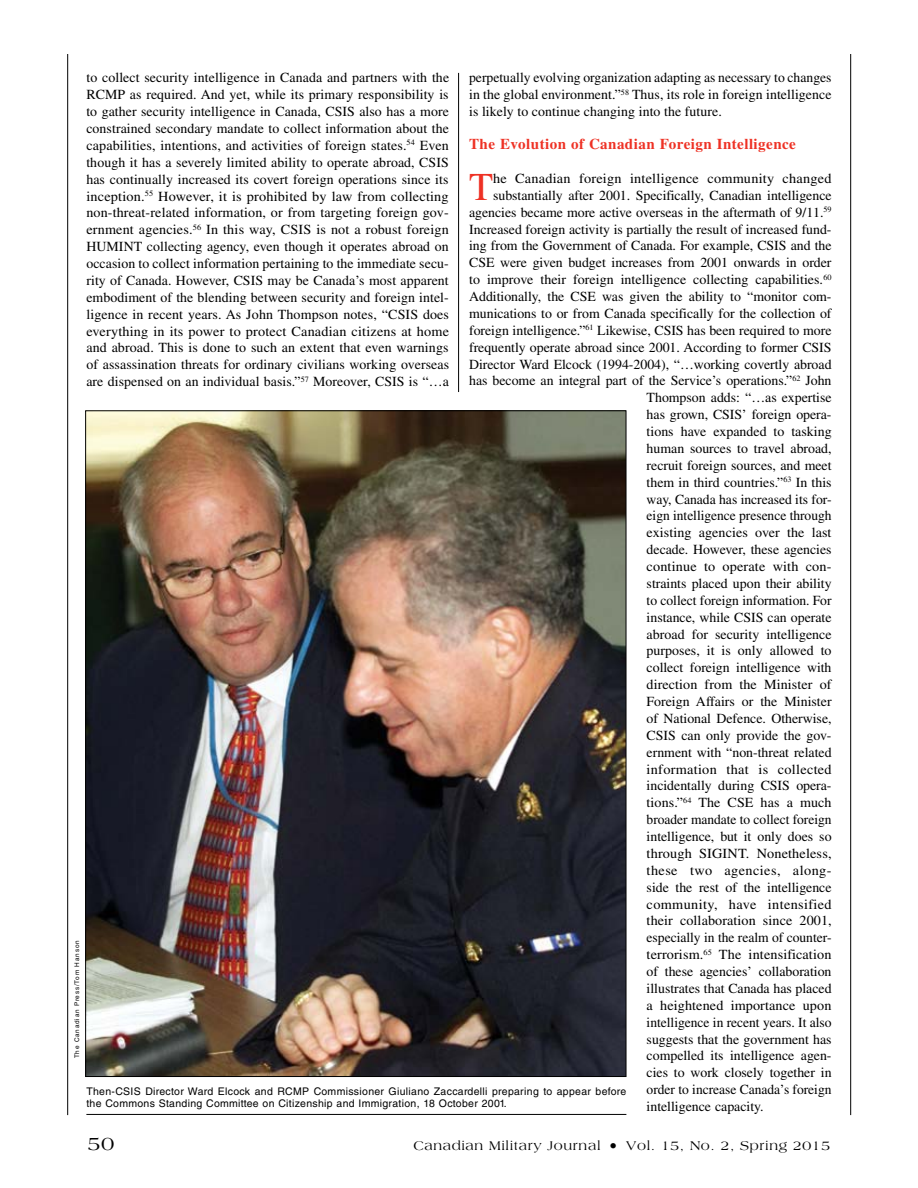
<style>
.page{position:relative;width:918px;height:1188px;background:#fff}
.page>*{position:absolute;margin:0;border:0;box-sizing:border-box;transform-origin:0 0}
.t1{font:39.3px "Times LT Std";color:#ee3124}
.t2{font:19.5px "Americana Std";color:#000}
.t3{font:700 15px "Times LT Std";letter-spacing:.03em;color:#ee3124}
.t4{font:13.8px/16.8px "Times LT Std";color:#000;text-align:justify}
.t5{font:13.8px "Times LT Std";letter-spacing:.02em;color:#000}
.t6{font:13.8px "Times LT Std";letter-spacing:.025em;color:#000}
.t7{font:13.8px "Times LT Std";letter-spacing:.03em;color:#000}
.t8{font:13.5px "Americana Std";letter-spacing:.05em;color:#000}
.t9{font:10.5px/12.8px "Helvetica LT Std";letter-spacing:.03em;color:#000}
.t10{font:6.3px "Helvetica LT Std";letter-spacing:.125em;color:#000}
.s1{font-size:16.5px}
</style>
<div class="page">
<hr style="left:850px;top:54px;width:1px;height:1061px;background:#000">
<hr style="left:67px;top:54px;width:1px;height:1061px;background:#000">
<hr style="left:458px;top:73px;width:1px;height:319px;background:#000">
<img style="left:87px;top:412px;width:537px;height:663px">
<hr style="left:86px;top:1114px;width:540px;height:1px;background:#000">
<p class="t4" style="left:86px;top:69px;width:364px">to collect security intelligence in Canada and partners with the RCMP as required. And yet, while its primary responsibility is to gather security intelligence in Canada, CSIS also has a more constrained secondary mandate to collect information about the capabilities, intentions, and activities of foreign states.<sup>54</sup> Even though it has a severely limited ability to operate abroad, CSIS has continually increased its covert foreign operations since its inception.<sup>55</sup> However, it is prohibited by law from collecting non-threat-related information, or from targeting foreign gov&shy;ernment agencies.<sup>56</sup> In this way, CSIS is not a robust foreign HUMINT collecting agency, even though it operates abroad on occasion to collect information pertaining to the immediate secu&shy;rity of Canada. However, CSIS may be Canada’s most apparent embodiment of the blending between security and foreign intel&shy;ligence in recent years. As John Thompson notes, “CSIS does everything in its power to protect Canadian citizens at home and abroad. This is done to such an extent that even warnings of assassination threats for ordinary civilians working overseas are dispensed on an individual basis.”<sup>57</sup> Moreover, CSIS is “…a</p>
<p class="t4" style="left:469px;top:69px;width:364px">perpetually evolving organization adapting as necessary to changes in the global environment.”<sup>58</sup> Thus, its role in foreign intelligence is likely to continue changing into the future.</p>
<p class="t3" style="left:469px;top:135px;width:328px">The Evolution of Canadian Foreign Intelligence</p>
<h1 class="t1" style="left:469px;top:165px;width:26px">T</h1>
<p class="t4" style="left:493px;top:170px;width:340px">he Canadian foreign intelligence community changed</p>
<p class="t4" style="left:493px;top:187px;width:340px">substantially after 2001. Specifically, Canadian intelligence</p>
<p class="t4" style="left:469px;top:204px;width:364px">agencies became more active overseas in the aftermath of 9/11.<sup>59</sup></p>
<p class="t4" style="left:469px;top:220px;width:364px">Increased foreign activity is partially the result of increased fund-</p>
<p class="t4" style="left:469px;top:237px;width:364px">ing from the Government of Canada. For example, CSIS and the</p>
<p class="t4" style="left:469px;top:254px;width:364px">CSE were given budget increases from 2001 onwards in order</p>
<p class="t4" style="left:469px;top:271px;width:364px">to improve their foreign intelligence collecting capabilities.<sup>60</sup></p>
<p class="t4" style="left:469px;top:288px;width:364px">Additionally, the CSE was given the ability to “monitor com-</p>
<p class="t4" style="left:469px;top:305px;width:364px">munications to or from Canada specifically for the collection of</p>
<p class="t4" style="left:469px;top:322px;width:364px">foreign intelligence.”<sup>61</sup> Likewise, CSIS has been required to more</p>
<p class="t4" style="left:469px;top:339px;width:364px">frequently operate abroad since 2001. According to former CSIS</p>
<p class="t4" style="left:469px;top:355px;width:364px">Director Ward Elcock (1994-2004), “…working covertly abroad</p>
<p class="t4" style="left:469px;top:372px;width:364px">has become an integral part of the Service’s operations.”<sup>62</sup> John</p>
<p class="t4" style="left:647px;top:389px;width:186px">Thompson adds: “…as expertise</p>
<p class="t4" style="left:647px;top:406px;width:186px">has grown, CSIS’ foreign opera-</p>
<p class="t4" style="left:647px;top:423px;width:187px">tions have expanded to tasking</p>
<p class="t4" style="left:647px;top:440px;width:186px">human sources to travel abroad,</p>
<p class="t4" style="left:647px;top:457px;width:186px">recruit foreign sources, and meet</p>
<p class="t4" style="left:647px;top:474px;width:186px">them in third countries.”<sup>63</sup> In this</p>
<p class="t4" style="left:647px;top:490px;width:186px">way, Canada has increased its for-</p>
<p class="t4" style="left:647px;top:507px;width:186px">eign intelligence presence through</p>
<p class="t4" style="left:647px;top:524px;width:186px">existing agencies over the last</p>
<p class="t4" style="left:647px;top:541px;width:186px">decade. However, these agencies</p>
<p class="t4" style="left:647px;top:558px;width:186px">continue to operate with con-</p>
<p class="t4" style="left:647px;top:575px;width:186px">straints placed upon their ability</p>
<p class="t4" style="left:647px;top:592px;width:186px">to collect foreign information. For</p>
<p class="t4" style="left:647px;top:609px;width:186px">instance, while CSIS can operate</p>
<p class="t4" style="left:647px;top:625px;width:187px">abroad for security intelligence</p>
<p class="t4" style="left:647px;top:642px;width:186px">purposes, it is only allowed to</p>
<p class="t4" style="left:647px;top:659px;width:186px">collect foreign intelligence with</p>
<p class="t4" style="left:647px;top:676px;width:186px">direction from the Minister of</p>
<p class="t4" style="left:647px;top:693px;width:187px">Foreign Affairs or the Minister</p>
<p class="t4" style="left:647px;top:710px;width:186px">of National Defence. Otherwise,</p>
<p class="t4" style="left:647px;top:727px;width:186px">CSIS can only provide the gov-</p>
<p class="t4" style="left:647px;top:744px;width:186px">ernment with “non-threat related</p>
<p class="t5" style="left:647px;top:761px;width:187px">information that is collected</p>
<p class="t4" style="left:647px;top:777px;width:186px">incidentally during CSIS opera-</p>
<p class="t4" style="left:647px;top:794px;width:186px">tions.”<sup>64</sup> The CSE has a much</p>
<p class="t4" style="left:647px;top:811px;width:186px">broader mandate to collect foreign</p>
<p class="t4" style="left:647px;top:828px;width:186px">intelligence, but it only does so</p>
<p class="t4" style="left:647px;top:845px;width:186px">through SIGINT. Nonetheless,</p>
<p class="t7" style="left:647px;top:862px;width:186px">these two agencies, along-</p>
<p class="t4" style="left:647px;top:879px;width:186px">side the rest of the intelligence</p>
<p class="t6" style="left:647px;top:896px;width:186px">community, have intensified</p>
<p class="t4" style="left:647px;top:912px;width:187px">their collaboration since 2001,</p>
<p class="t4" style="left:647px;top:929px;width:186px">especially in the realm of counter-</p>
<p class="t4" style="left:647px;top:946px;width:186px">terrorism.<sup>65</sup> The intensification</p>
<p class="t4" style="left:647px;top:963px;width:186px">of these agencies’ collaboration</p>
<p class="t4" style="left:647px;top:980px;width:186px">illustrates that Canada has placed</p>
<p class="t4" style="left:647px;top:997px;width:186px">a heightened importance upon</p>
<p class="t4" style="left:647px;top:1014px;width:186px">intelligence in recent years. It also</p>
<p class="t4" style="left:647px;top:1030px;width:186px">suggests that the government has</p>
<p class="t4" style="left:647px;top:1047px;width:186px">compelled its intelligence agen-</p>
<p class="t4" style="left:647px;top:1064px;width:186px">cies to work closely together in</p>
<p class="t4" style="left:647px;top:1081px;width:186px">order to increase Canada’s foreign</p>
<p class="t4" style="left:647px;top:1098px;width:118px">intelligence capacity.</p>
<p class="t10" style="left:73px;top:1058px;width:119px;rotate:-90deg">The Canadian Press/Tom Hanson</p>
<p class="t9" style="left:86px;top:1084px;width:542px">Then-CSIS Director Ward Elcock and RCMP Commissioner Giuliano Zaccardelli preparing to appear before the Commons Standing Committee on Citizenship and Immigration, 18 October 2001.</p>
<h2 class="t2" style="left:88px;top:1132px;width:28px">50</h2>
<p class="t8" style="left:414px;top:1138px;width:418px">Canadian Military Journal <span class="s1">•</span> Vol. 15, No. 2, Spring 2015</p>
</div>
